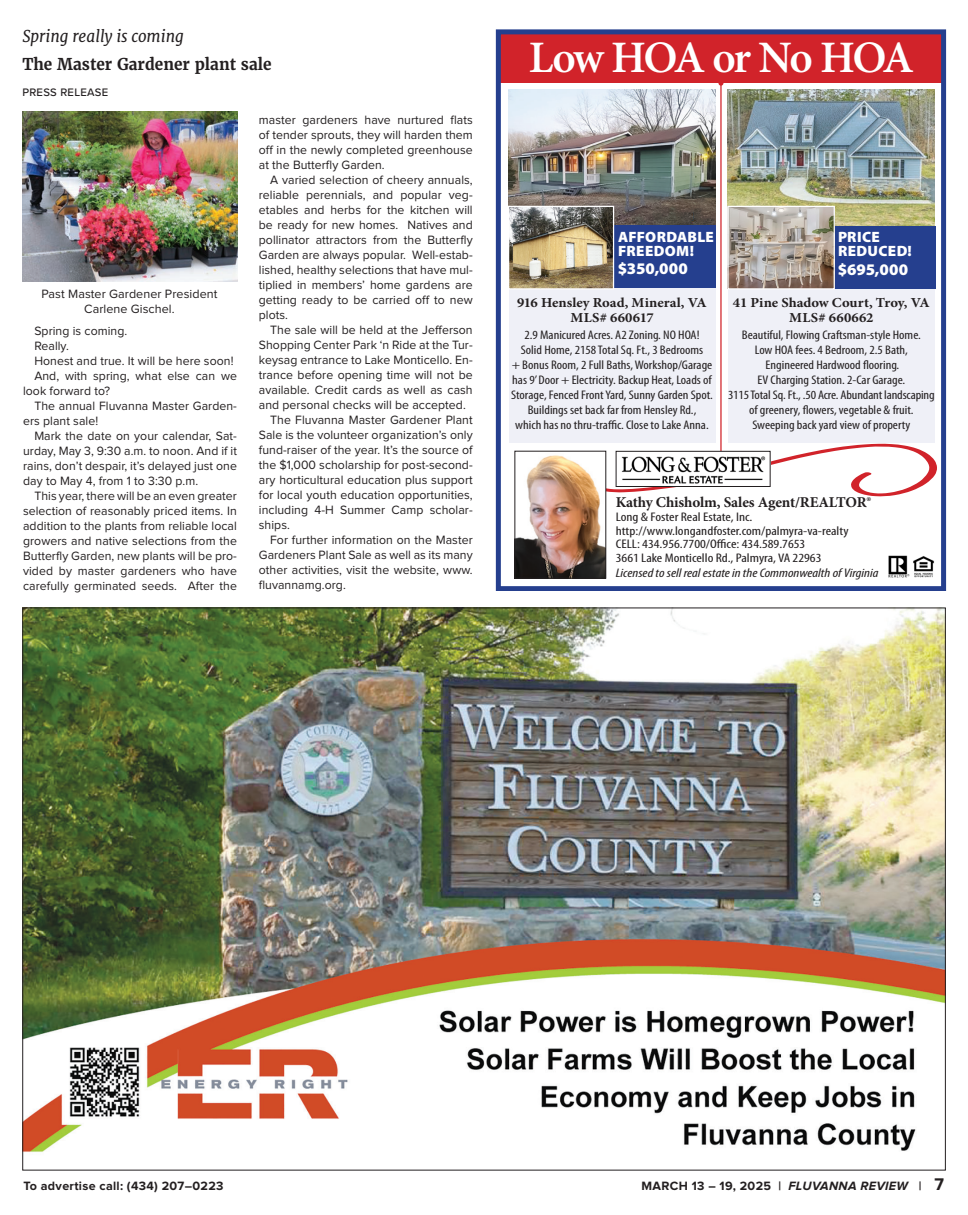
<style>
.page{position:relative;width:968px;height:1215px;background:#fff}
.page>*{position:absolute;margin:0;border:0;box-sizing:border-box;transform-origin:0 0}
.t1{font:90px "Violetta Swash";color:#d1232a;scale:2 1}
.t2{font:600 45px "Minion Pro";letter-spacing:-.06em;color:#fff}
.t3{font:700 16.25px "Merriweather";color:#231f20;scale:.95 1}
.t4{font:italic 16.25px "Merriweather";color:#231f20;scale:.95 1}
.t5{font:900 16.25px "Myriad Pro";letter-spacing:.005em;color:#fff}
.t6{font:700 15px "Minion Pro";letter-spacing:-.01em;color:#231f20}
.t7{font:900 15px/13.8px "Myriad Pro";letter-spacing:.02em;color:#fff}
.t8{font:700 13.75px/15px "Minion Pro";color:#231f20;text-align:center;scale:1.06 1}
.Body_Copy{font:12.5px/15px "Proxima Nova";letter-spacing:.005em;color:#231f20;text-align:justify}
.t9{font:condensed 12.5px/15px "Myriad Pro";color:#231f20;text-align:center;scale:1.12 1}
.t10{font:condensed 12.5px/13.8px "Myriad Pro";color:#231f20;scale:1.2 1}
.t11{font:700 12.5px "Proxima Nova";letter-spacing:.025em;color:#231f20}
.t12{font:italic condensed 12.5px "Myriad Pro";color:#231f20;scale:1.2 1}
.Author{font:500 11.25px "Proxima Nova";letter-spacing:.025em;color:#231f20}
.s1{font-style:italic}
.s2{font-size:17.5px}
</style>
<div class="page">
<img style="left:25px;top:610px;width:918px;height:542px">
<img style="left:508px;top:90px;width:207px;height:136px">
<div style="left:508px;top:262px;width:207px;height:180px;background:#eff0f7"></div>
<div style="left:614px;top:226px;width:101px;height:62px;background:#253f8e"></div>
<img style="left:510px;top:208px;width:102px;height:80px">
<div style="left:508px;top:206px;width:106px;height:84px;border:1px solid #fff"></div>
<hr style="left:720px;top:83px;width:1px;height:371px;background:#d1232a">
<svg style="left:718px;top:83px;width:5px;height:3px"></svg>
<div style="left:499px;top:32px;width:445px;height:51px;background:#d1232a"></div>
<div style="left:496px;top:29px;width:450px;height:562px;border:5px solid #253f8e"></div>
<img style="left:888px;top:555px;width:47px;height:23px">
<img style="left:728px;top:90px;width:206px;height:136px">
<div style="left:728px;top:262px;width:206px;height:180px;background:#eff0f7"></div>
<div style="left:834px;top:226px;width:101px;height:62px;background:#253f8e"></div>
<img style="left:729px;top:208px;width:103px;height:80px">
<div style="left:727px;top:206px;width:107px;height:84px;border:1px solid #fff"></div>
<img style="left:621px;top:453px;width:145px;height:31px">
<div style="left:615px;top:451px;width:155px;height:36px;border:1px solid #231f20"></div>
<img style="left:516px;top:455px;width:88px;height:121px">
<div style="left:514px;top:451px;width:92px;height:127px;border:1px solid #231f20"></div>
<img style="left:22px;top:112px;width:215px;height:169px">
<p class="t4" style="left:22px;top:26px;width:171px">Spring really is coming</p>
<p class="t3" style="left:22px;top:54px;width:264px">The Master Gardener plant sale</p>
<p class="Author" style="left:22px;top:83px;width:87px">PRESS RELEASE</p>
<p class="Body_Copy" style="left:41px;top:287px;width:177px;text-align:center">Past Master Gardener President<br>Carlene Gischel.</p>
<p class="Body_Copy" style="left:34px;top:324px;width:94px">Spring is coming.</p>
<p class="Body_Copy" style="left:34px;top:339px;width:36px">Really.</p>
<p class="Body_Copy" style="left:34px;top:354px;width:201px">Honest and true. It will be here soon!</p>
<p class="Body_Copy" style="left:23px;top:369px;width:215px;text-indent:11px">And, with spring, what else can we look forward to?</p>
<p class="Body_Copy" style="left:23px;top:399px;width:215px;text-indent:11px">The annual Fluvanna Master Garden&shy;ers plant sale!</p>
<p class="Body_Copy" style="left:23px;top:429px;width:215px;text-indent:11px">Mark the date on your calendar, Sat&shy;urday, May 3, 9:30 a.m. to noon. And if it rains, don’t despair, it’s delayed just one day to May 4, from 1 to 3:30 p.m.</p>
<p class="Body_Copy" style="left:23px;top:489px;width:215px;text-indent:11px">This year, there will be an even greater selection of reasonably priced items. In addition to the plants from reliable local growers and native selections from the Butterfly Garden, new plants will be pro&shy;vided by master gardeners who have carefully germinated seeds. After the</p>
<p class="Body_Copy" style="left:259px;top:113px;width:215px">master gardeners have nurtured flats of tender sprouts, they will harden them off in the newly completed greenhouse at the Butterfly Garden.</p>
<p class="Body_Copy" style="left:259px;top:173px;width:215px;text-indent:11px">A varied selection of cheery annuals, reliable perennials, and popular veg&shy;etables and herbs for the kitchen will be ready for new homes. Natives and pollinator attractors from the Butterfly Garden are always popular. Well-estab&shy;lished, healthy selections that have mul&shy;tiplied in members’ home gardens are getting ready to be carried off to new plots.</p>
<p class="Body_Copy" style="left:259px;top:323px;width:215px;text-indent:11px">The sale will be held at the Jefferson Shopping Center Park ‘n Ride at the Tur&shy;keysag entrance to Lake Monticello. En&shy;trance before opening time will not be available. Credit cards as well as cash and personal checks will be accepted.</p>
<p class="Body_Copy" style="left:259px;top:413px;width:215px;text-indent:11px">The Fluvanna Master Gardener Plant Sale is the volunteer organization’s only fund-raiser of the year. It’s the source of the $1,000 scholarship for post-second&shy;ary horticultural education plus support for local youth education opportunities, including 4-H Summer Camp scholar&shy;ships.</p>
<p class="Body_Copy" style="left:259px;top:533px;width:215px;text-indent:11px">For further information on the Master Gardeners Plant Sale as well as its many other activities, visit the website, www. fluvannamg.org.</p>
<p class="t2" style="left:528px;top:27px;width:387px">Low HOA or No HOA</p>
<p class="t7" style="left:618px;top:229px;width:97px">AFFORDABLE<br>FREEDOM!</p>
<p class="t5" style="left:618px;top:258px;width:71px">$350,000</p>
<p class="t8" style="left:517px;top:295px;width:180px">916 Hensley Road, Mineral, VA<br>MLS# 660617</p>
<p class="t9" style="left:511px;top:328px;width:182px">2.9 Manicured Acres. A2 Zoning. NO HOA!<br>Solid Home, 2158 Total Sq. Ft., 3 Bedrooms<br>+ Bonus Room, 2 Full Baths, Workshop/Garage has 9’ Door + Electricity. Backup Heat, Loads of Storage, Fenced Front Yard, Sunny Garden Spot.<br>Buildings set back far from Hensley Rd.,<br>which has no thru-traffic. Close to Lake Anna.</p>
<p class="t7" style="left:838px;top:229px;width:75px">PRICE<br>REDUCED!</p>
<p class="t5" style="left:837px;top:258px;width:72px">$695,000</p>
<p class="t8" style="left:733px;top:295px;width:187px">41 Pine Shadow Court, Troy, VA<br>MLS# 660662</p>
<p class="t9" style="left:728px;top:328px;width:186px">Beautiful, Flowing Craftsman-style Home.<br>Low HOA fees. 4 Bedroom, 2.5 Bath,<br>Engineered Hardwood flooring.<br>EV Charging Station. 2-Car Garage.<br>3115 Total Sq. Ft., .50 Acre. Abundant landscaping of greenery, flowers, vegetable &amp; fruit.<br>Sweeping back yard view of property</p>
<p class="t1" style="left:586px;top:424px;width:181px">s</p>
<p class="t6" style="left:615px;top:492px;width:257px">Kathy Chisholm, Sales Agent/REALTOR®</p>
<p class="t10" style="left:615px;top:510px;width:195px">Long &amp; Foster Real Estate, Inc. http://www.longandfoster.com/palmyra-va-realty CELL: 434.956.7700/Office: 434.589.7653<br>3661 Lake Monticello Rd., Palmyra, VA 22963</p>
<p class="t12" style="left:615px;top:565px;width:220px">Licensed to sell real estate in the Commonwealth of Virginia</p>
<p class="t11" style="left:23px;top:1180px;width:201px">To advertise call: (434) 207–0223</p>
<p class="t11" style="left:641px;top:1180px;width:304px">MARCH 13 – 19, 2025 | <span class="s1">FLUVANNA REVIEW</span> | <span class="s2">7</span></p>
</div>
